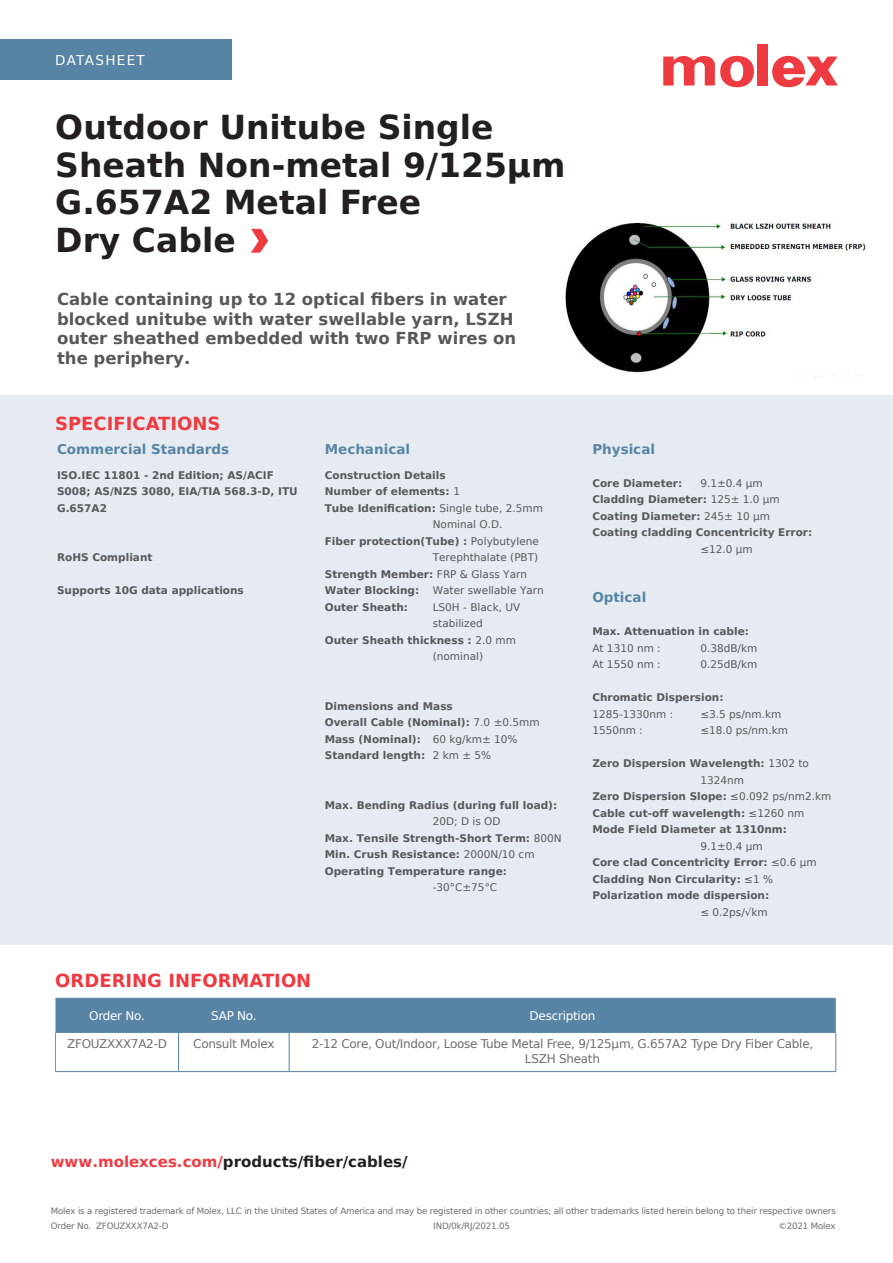
<style>
.page{position:relative;width:893px;height:1263px;background:#fff}
.page>*{position:absolute;margin:0;border:0;box-sizing:border-box;transform-origin:0 0}
.Datasheet_Header{font:700 33px/37.5px "Bitstream Vera Sans";color:#231f20}
.Section_Header_Red{font:700 18px "Bitstream Vera Sans";color:#ee3a41}
.Emphasis_Paragraph_1{font:700 16.5px/19.5px "Bitstream Vera Sans";color:#57585a}
.Weblink__red_black{font:700 15px "Bitstream Vera Sans";color:#231f20}
.Specifications_Subhe{font:700 13.5px "Bitstream Vera Sans";color:#5784a4}
.Specifications_Body{font:700 13.5px "Bitstream Vera Sans";color:#5784a4}
.Literature_Tab{font:13.5px "Bitstream Vera Sans";letter-spacing:.1em;color:#fff}
.Table_Body_Black{font:12px/15px "Bitstream Vera Sans";letter-spacing:-.02em;color:#6c6d70;text-align:center}
.Table_Header_White{font:12px "Bitstream Vera Sans";letter-spacing:-.02em;color:#fff}
.Specifications_Body-2{font:700 10.5px/16.5px "Bitstream Vera Sans";color:#57585a}
.Specifications_Body-3{font:10.5px/16.5px "Bitstream Vera Sans";color:#57585a}
.A4_Footer{font:8.7px "Bitstream Vera Sans";letter-spacing:-.02em;color:#6c6d70}
.s1{font-weight:400}
.s2{font-weight:700}
.s3{color:#ee3a41}
</style>
<div class="page">
<div style="left:0;top:39px;width:231px;height:41px;background:#5784a4"></div>
<div style="left:757px;top:44px;width:11px;height:41px;background:#ee3a41"></div>
<svg style="left:663px;top:55px;width:91px;height:32px"></svg>
<svg style="left:772px;top:56px;width:66px;height:31px"></svg>
<svg style="left:251px;top:229px;width:17px;height:24px"></svg>
<div style="left:0;top:395px;width:893px;height:550px;background:#e6ebf1"></div>
<img style="left:565px;top:222px;width:303px;height:154px">
<div style="left:55px;top:999px;width:781px;height:34px;background:#5784a4"></div>
<hr style="left:55px;top:998px;width:124px;height:1px;background:#5784a4">
<hr style="left:179px;top:998px;width:110px;height:1px;background:#5784a4">
<hr style="left:289px;top:998px;width:547px;height:1px;background:#5784a4">
<hr style="left:55px;top:1033px;width:1px;height:38px;background:#6e92b0">
<hr style="left:55px;top:1071px;width:124px;height:1px;background:#5784a4">
<hr style="left:179px;top:1071px;width:110px;height:1px;background:#5784a4">
<hr style="left:289px;top:1071px;width:547px;height:1px;background:#5784a4">
<hr style="left:178px;top:1033px;width:1px;height:38px;background:#5784a4">
<hr style="left:289px;top:1033px;width:1px;height:38px;background:#5784a4">
<hr style="left:835px;top:1033px;width:1px;height:38px;background:#5784a4">
<p class="Literature_Tab" style="left:55px;top:53px;width:91px">DATASHEET</p>
<p class="Datasheet_Header" style="left:55px;top:109px;width:512px">Outdoor Unitube Single<br>Sheath Non-metal 9/125μm<br>G.657A2 Metal Free</p>
<p class="Datasheet_Header" style="left:55px;top:221px;width:182px">Dry Cable</p>
<p class="Emphasis_Paragraph_1" style="left:57px;top:290px;width:461px">Cable containing up to 12 optical fibers in water blocked unitube with water swellable yarn, LSZH outer sheathed embedded with two FRP wires on the periphery.</p>
<p class="Section_Header_Red" style="left:55px;top:414px;width:167px">SPECIFICATIONS</p>
<p class="Specifications_Subhe" style="left:57px;top:441px;width:174px">Commercial Standards</p>
<p class="Specifications_Body-2" style="left:57px;top:467px;width:218px">ISO.IEC 11801 - 2nd Edition; AS/ACIF</p>
<p class="Specifications_Body-2" style="left:57px;top:483px;width:242px">S008; AS/NZS 3080, EIA/TIA 568.3-D, ITU<br>G.657A2</p>
<p class="Specifications_Body-2" style="left:57px;top:549px;width:97px">RoHS Compliant</p>
<p class="Specifications_Body-2" style="left:57px;top:582px;width:188px">Supports 10G data applications</p>
<p class="Specifications_Subhe" style="left:325px;top:441px;width:87px">Mechanical</p>
<p class="Specifications_Body-2" style="left:325px;top:467px;width:122px">Construction Details</p>
<p class="Specifications_Body-2" style="left:325px;top:483px;width:137px">Number of elements: <span class="s1">1</span></p>
<p class="Specifications_Body-3" style="left:433px;top:500px;width:112px;text-indent:-108px"><span class="s2">Tube Idenification:</span> Single tube, 2.5mm<br>Nominal O.D.</p>
<p class="Specifications_Body-3" style="left:325px;top:533px;width:216px;text-align:right"><span class="s2">Fiber protection(Tube) :</span> Polybutylene<br>Terephthalate (PBT)</p>
<p class="Specifications_Body-2" style="left:325px;top:566px;width:204px">Strength Member: <span class="s1">FRP &amp; Glass Yarn</span></p>
<p class="Specifications_Body-2" style="left:325px;top:582px;width:96px">Water Blocking:</p>
<p class="Specifications_Body-3" style="left:433px;top:582px;width:113px">Water swellable Yarn</p>
<p class="Specifications_Body-2" style="left:325px;top:599px;width:85px">Outer Sheath:</p>
<p class="Specifications_Body-3" style="left:433px;top:599px;width:89px">LS0H - Black, UV stabilized</p>
<p class="Specifications_Body-2" style="left:433px;top:632px;width:85px;text-indent:-108px">Outer Sheath thickness : <span class="s1">2.0 mm (nominal)</span></p>
<p class="Specifications_Body-2" style="left:325px;top:698px;width:130px">Dimensions and Mass</p>
<p class="Specifications_Body-2" style="left:325px;top:714px;width:216px">Overall Cable (Nominal): <span class="s1">7.0 ±0.5mm</span></p>
<p class="Specifications_Body-2" style="left:325px;top:731px;width:194px">Mass (Nominal): <span class="s1">60 kg/km± 10%</span></p>
<p class="Specifications_Body-2" style="left:325px;top:747px;width:168px">Standard length: <span class="s1">2 km ± 5%</span></p>
<p class="Specifications_Body-2" style="left:433px;top:797px;width:126px;text-indent:-108px">Max. Bending Radius (during full load):<br><span class="s1">20D; D is OD</span></p>
<p class="Specifications_Body-2" style="left:325px;top:830px;width:238px">Max. Tensile Strength-Short Term: <span class="s1">800N</span></p>
<p class="Specifications_Body-2" style="left:325px;top:846px;width:211px">Min. Crush Resistance: <span class="s1">2000N/10 cm</span></p>
<p class="Specifications_Body-2" style="left:325px;top:863px;width:184px">Operating Temperature range:</p>
<p class="Specifications_Body-3" style="left:433px;top:879px;width:66px">-30°C±75°C</p>
<p class="Specifications_Body" style="left:592px;top:441px;width:64px">Physical</p>
<p class="Specifications_Body-2" style="left:592px;top:475px;width:91px">Core Diameter:</p>
<p class="Specifications_Body-3" style="left:700px;top:475px;width:64px">9.1±0.4 μm</p>
<p class="Specifications_Body-2" style="left:592px;top:491px;width:189px">Cladding Diameter: <span class="s1">125± 1.0 μm</span></p>
<p class="Specifications_Body-2" style="left:592px;top:508px;width:179px">Coating Diameter: <span class="s1">245± 10 μm</span></p>
<p class="Specifications_Body-2" style="left:700px;top:524px;width:113px;text-indent:-108px">Coating cladding Concentricity Error: <span class="s1">≤12.0 μm</span></p>
<p class="Specifications_Body" style="left:592px;top:590px;width:55px">Optical</p>
<p class="Specifications_Body-2" style="left:592px;top:623px;width:158px">Max. Attenuation in cable:</p>
<p class="Specifications_Body-3" style="left:592px;top:640px;width:70px">At 1310 nm :</p>
<p class="Specifications_Body-3" style="left:700px;top:640px;width:59px">0.38dB/km</p>
<p class="Specifications_Body-3" style="left:592px;top:656px;width:70px">At 1550 nm :</p>
<p class="Specifications_Body-3" style="left:700px;top:656px;width:59px">0.25dB/km</p>
<p class="Specifications_Body-2" style="left:592px;top:689px;width:133px">Chromatic Dispersion:</p>
<p class="Specifications_Body-3" style="left:592px;top:706px;width:82px">1285-1330nm :</p>
<p class="Specifications_Body-3" style="left:700px;top:706px;width:83px">≤3.5 ps/nm.km</p>
<p class="Specifications_Body-3" style="left:592px;top:722px;width:52px">1550nm :</p>
<p class="Specifications_Body-3" style="left:700px;top:722px;width:89px">≤18.0 ps/nm.km</p>
<p class="Specifications_Body-2" style="left:700px;top:755px;width:110px;text-indent:-108px">Zero Dispersion Wavelength: <span class="s1">1302 to<br>1324nm</span></p>
<p class="Specifications_Body-2" style="left:592px;top:788px;width:240px">Zero Dispersion Slope: <span class="s1">≤0.092 ps/nm2.km</span></p>
<p class="Specifications_Body-2" style="left:592px;top:805px;width:213px">Cable cut-off wavelength: <span class="s1">≤1260 nm</span></p>
<p class="Specifications_Body-2" style="left:592px;top:821px;width:196px">Mode Field Diameter at 1310nm:</p>
<p class="Specifications_Body-3" style="left:700px;top:838px;width:64px">9.1±0.4 μm</p>
<p class="Specifications_Body-2" style="left:592px;top:854px;width:226px">Core clad Concentricity Error: <span class="s1">≤0.6 μm</span></p>
<p class="Specifications_Body-2" style="left:592px;top:871px;width:182px">Cladding Non Circularity: <span class="s1">≤1 %</span></p>
<p class="Specifications_Body-2" style="left:592px;top:887px;width:178px">Polarization mode dispersion:</p>
<p class="Specifications_Body-3" style="left:700px;top:904px;width:69px">≤ 0.2ps/√km</p>
<p class="Section_Header_Red" style="left:55px;top:970px;width:258px">ORDERING INFORMATION</p>
<p class="Table_Header_White" style="left:89px;top:1009px;width:57px">Order No.</p>
<p class="Table_Header_White" style="left:211px;top:1009px;width:47px">SAP No.</p>
<p class="Table_Header_White" style="left:530px;top:1009px;width:67px">Description</p>
<p class="Table_Body_Black" style="left:67px;top:1036px;width:101px">ZFOUZXXX7A2-D</p>
<p class="Table_Body_Black" style="left:193px;top:1036px;width:83px">Consult Molex</p>
<p class="Table_Body_Black" style="left:312px;top:1036px;width:503px">2-12 Core, Out/Indoor, Loose Tube Metal Free, 9/125μm, G.657A2 Type Dry Fiber Cable,<br>LSZH Sheath</p>
<p class="Weblink__red_black" style="left:51px;top:1153px;width:358px"><span class="s3">www.molexces.com/</span>products/fiber/cables/</p>
<p class="A4_Footer" style="left:51px;top:1206px;width:787px">Molex is a registered trademark of Molex, LLC in the United States of America and may be registered in other countries; all other trademarks listed herein belong to their respective owners</p>
<p class="A4_Footer" style="left:51px;top:1221px;width:119px">Order No. ZFOUZXXX7A2-D</p>
<p class="A4_Footer" style="left:433px;top:1221px;width:78px">IND/0k/RJ/2021.05</p>
<p class="A4_Footer" style="left:778px;top:1221px;width:59px">©2021 Molex</p>
</div>
